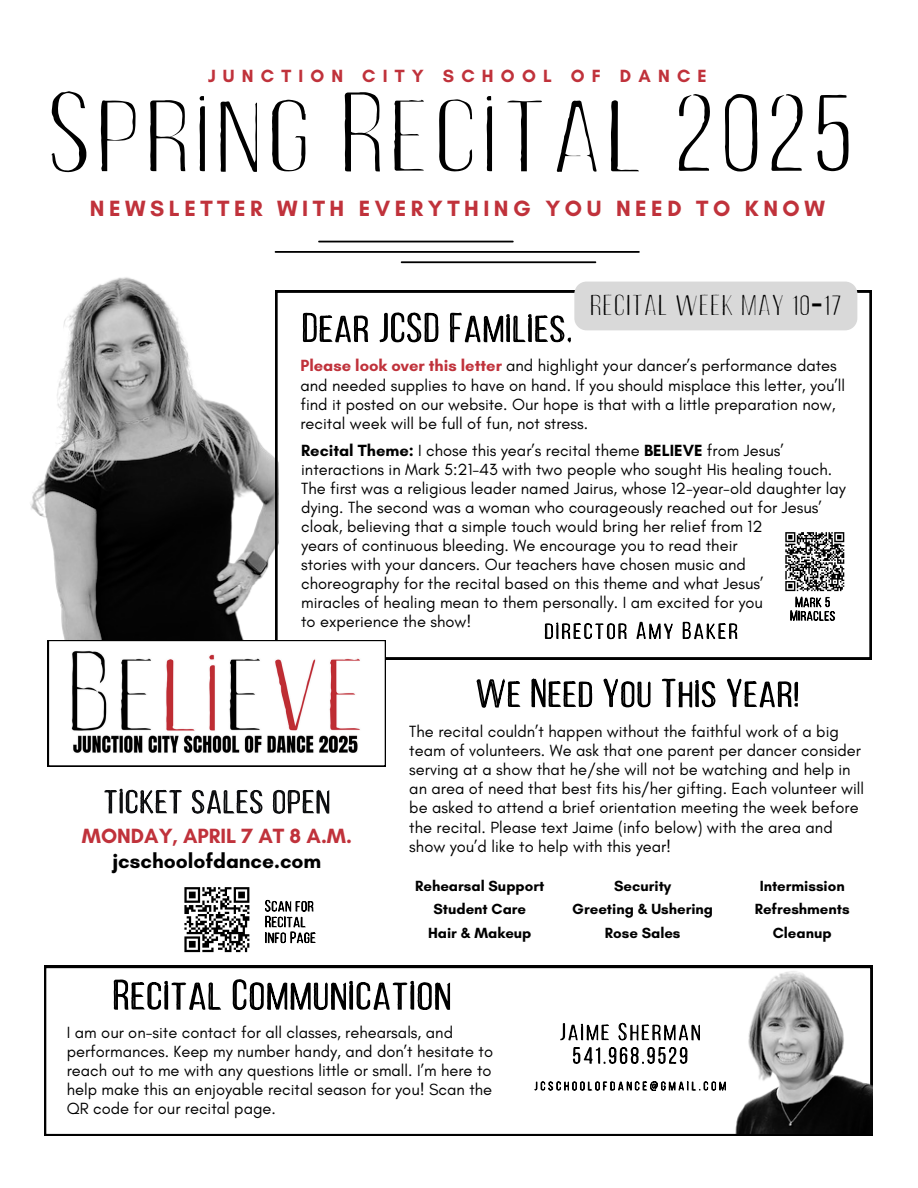
<style>
.page{position:relative;width:918px;height:1188px;background:#fff}
.page>*{position:absolute;margin:0;border:0;box-sizing:border-box;transform-origin:0 0}
.t1{font:147.6px "Jazzy";color:#000}
.t2{font:37.65px "Jazzy";color:#000}
.t3{font:700 22.5px "Glacial Indifference";letter-spacing:.2em;color:#c0323b}
.t4{font:700 21px/24.8px "Glacial Indifference";color:#c0323b;text-align:center}
.t5{font:700 18px "Glacial Indifference";letter-spacing:.4em;color:#c0323b}
.t6{font:16.5px/19.2px "Glacial Indifference";color:#000}
.t7{font:700 15px/23.7px "Glacial Indifference";color:#000;text-align:center}
.s1{font-family:"Noto Sans"}
.s2{font-weight:700;color:#c0323b}
.s3{font-weight:700}
.s4{color:#000}
</style>
<div class="page">
<svg style="left:44px;top:966px;width:828px;height:170px"></svg>
<img style="left:720px;top:965px;width:152px;height:169px">
<img style="left:30px;top:251px;width:248px;height:409px">
<hr style="left:275px;top:251px;width:365px;height:2px;background:#000">
<hr style="left:318px;top:241px;width:196px;height:1px;background:#000">
<hr style="left:401px;top:261px;width:195px;height:2px;background:#000">
<svg style="left:275px;top:291px;width:597px;height:368px"></svg>
<svg style="left:544px;top:583px;width:194px;height:31px"></svg>
<svg style="left:784px;top:531px;width:62px;height:95px"></svg>
<svg style="left:302px;top:252px;width:270px;height:132px"></svg>
<svg style="left:534px;top:984px;width:192px;height:112px"></svg>
<svg style="left:113px;top:965px;width:338px;height:114px"></svg>
<svg style="left:476px;top:614px;width:323px;height:94px"></svg>
<div style="left:574px;top:282px;width:283px;height:48px;background:#d9d9d9;border-radius:12px"></div>
<svg style="left:48px;top:640px;width:337px;height:313px"></svg>
<p class="t5" style="left:208px;top:65px;width:500px">JUNCTION CITY SCHOOL OF DANCE</p>
<h6 class="t1" style="left:45px;top:68px;width:813px">Spring Recital 2025</h6>
<p class="t3" style="left:90px;top:194px;width:736px">NEWSLETTER WITH EVERYTHING YOU NEED TO KNOW</p>
<p class="t2" style="left:589px;top:289px;width:254px">RECITAL WEEK MAY 10<span class="s1">-</span>17</p>
<p class="t6" style="left:301px;top:356px;width:546px"><span class="s2">Please look over this letter</span> and highlight your dancer’s performance dates and needed supplies to have on hand. If you should misplace this letter, you’ll find it posted on our website. Our hope is that with a little preparation now, recital week will be full of fun, not stress.</p>
<p class="t6" style="left:301px;top:440px;width:546px"><span class="s3">Recital Theme:</span> I chose this year’s recital theme <span class="s3">BELIEVE</span> from Jesus’ interactions in Mark 5:21-43 with two people who sought His healing touch.<br>The first was a religious leader named Jairus, whose 12-year-old daughter lay dying. The second was a woman who courageously reached out for Jesus’</p>
<p class="t6" style="left:301px;top:516px;width:464px">cloak, believing that a simple touch would bring her relief from 12 years of continuous bleeding. We encourage you to read their stories with your dancers. Our teachers have chosen music and choreography for the recital based on this theme and what Jesus’ miracles of healing mean to them personally. I am excited for you to experience the show!</p>
<p class="t4" style="left:82px;top:823px;width:272px">MONDAY, APRIL 7 AT 8 A.M. <span class="s4">jcschoolofdance.com</span></p>
<h5 class="t6" style="left:409px;top:722px;width:456px">The recital couldn’t happen without the faithful work of a big team of volunteers. We ask that one parent per dancer consider serving at a show that he/she will not be watching and help in an area of need that best fits his/her gifting. Each volunteer will be asked to attend a brief orientation meeting the week before the recital. Please text Jaime (info below) with the area and show you’d like to help with this year!</h5>
<h2 class="t7" style="left:415px;top:873px;width:131px">Rehearsal Support</h2>
<p class="t7" style="left:428px;top:897px;width:105px">Student Care<br>Hair &amp; Makeup</p>
<h3 class="t7" style="left:614px;top:873px;width:59px">Security</h3>
<h6 class="t7" style="left:572px;top:897px;width:142px">Greeting &amp; Ushering</h6>
<p class="t7" style="left:605px;top:921px;width:77px">Rose Sales</p>
<p class="t7" style="left:755px;top:873px;width:96px">Intermission<br>Refreshments<br>Cleanup</p>
<p class="t6" style="left:67px;top:1022px;width:428px">I am our on-site contact for all classes, rehearsals, and performances. Keep my number handy, and don’t hesitate to reach out to me with any questions little or small. I’m here to help make this an enjoyable recital season for you! Scan the QR code for our recital page.</p>
</div>
